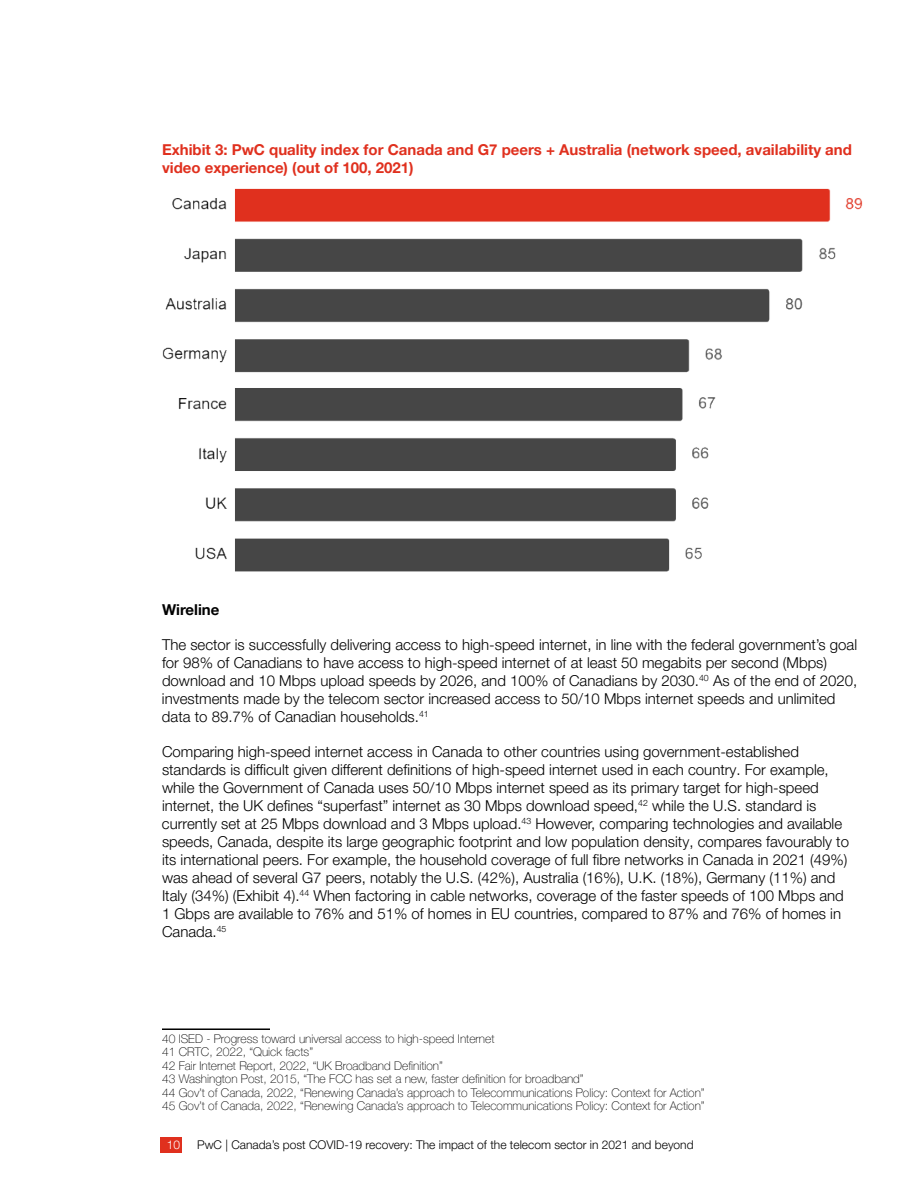
<style>
.page{position:relative;width:918px;height:1188px;background:#fff}
.page>*{position:absolute;margin:0;border:0;box-sizing:border-box;transform-origin:0 0}
.t1{font:300 15px/18px "Helvetica Neue LT Pro";color:#000}
.t2{font:700 15px/18px "Helvetica Neue LT Pro";color:#e0301e}
.t3{font:700 15px "Helvetica Neue LT Pro";color:#000}
.t4{font:100 12px/13.5px "Helvetica Neue LT Pro";color:#000}
.t5{font:300 12px "Helvetica Neue LT Pro";color:#000}
.t6{font:300 12px "Helvetica Neue LT Pro";color:#fff}
</style>
<div class="page">
<div style="left:160px;top:1137px;width:22px;height:15px;background:#e0301e"></div>
<hr style="left:162px;top:1028px;width:108px;height:2px;background:#000">
<img style="left:162px;top:188px;width:701px;height:383px">
<p class="t2" style="left:162px;top:141px;width:691px">Exhibit 3: PwC quality index for Canada and G7 peers + Australia (network speed, availability and video experience) (out of 100, 2021)</p>
<p class="t3" style="left:162px;top:600px;width:59px">Wireline</p>
<p class="t1" style="left:162px;top:635px;width:697px">The sector is successfully delivering access to high-speed internet, in line with the federal government’s goal for 98% of Canadians to have access to high-speed internet of at least 50 megabits per second (Mbps) download and 10 Mbps upload speeds by 2026, and 100% of Canadians by 2030.<sup>40</sup> As of the end of 2020, investments made by the telecom sector increased access to 50/10 Mbps internet speeds and unlimited data to 89.7% of Canadian households.<sup>41</sup></p>
<p class="t1" style="left:162px;top:743px;width:689px">Comparing high-speed internet access in Canada to other countries using government-established standards is difficult given different definitions of high-speed internet used in each country. For example, while the Government of Canada uses 50/10 Mbps internet speed as its primary target for high-speed internet, the UK defines “superfast” internet as 30 Mbps download speed,<sup>42</sup> while the U.S. standard is currently set at 25 Mbps download and 3 Mbps upload.<sup>43</sup> However, comparing technologies and available speeds, Canada, despite its large geographic footprint and low population density, compares favourably to its international peers. For example, the household coverage of full fibre networks in Canada in 2021 (49%) was ahead of several G7 peers, notably the U.S. (42%), Australia (16%), U.K. (18%), Germany (11%) and Italy (34%) (Exhibit 4).<sup>44</sup> When factoring in cable networks, coverage of the faster speeds of 100 Mbps and 1 Gbps are available to 76% and 51% of homes in EU countries, compared to 87% and 76% of homes in Canada.<sup>45</sup></p>
<p class="t4" style="left:162px;top:1032px;width:544px">40 ISED - Progress toward universal access to high-speed Internet<br>41 CRTC, 2022, “Quick facts”<br>42 Fair Internet Report, 2022, “UK Broadband Definition”<br>43 Washington Post, 2015, “The FCC has set a new, faster definition for broadband”<br>44 Gov’t of Canada, 2022, “Renewing Canada’s approach to Telecommunications Policy: Context for Action” 45 Gov’t of Canada, 2022, “Renewing Canada’s approach to Telecommunications Policy: Context for Action”</p>
<p class="t6" style="left:167px;top:1137px;width:15px">10</p>
<p class="t5" style="left:197px;top:1137px;width:498px">PwC | Canada’s post COVID-19 recovery: The impact of the telecom sector in 2021 and beyond</p>
</div>
